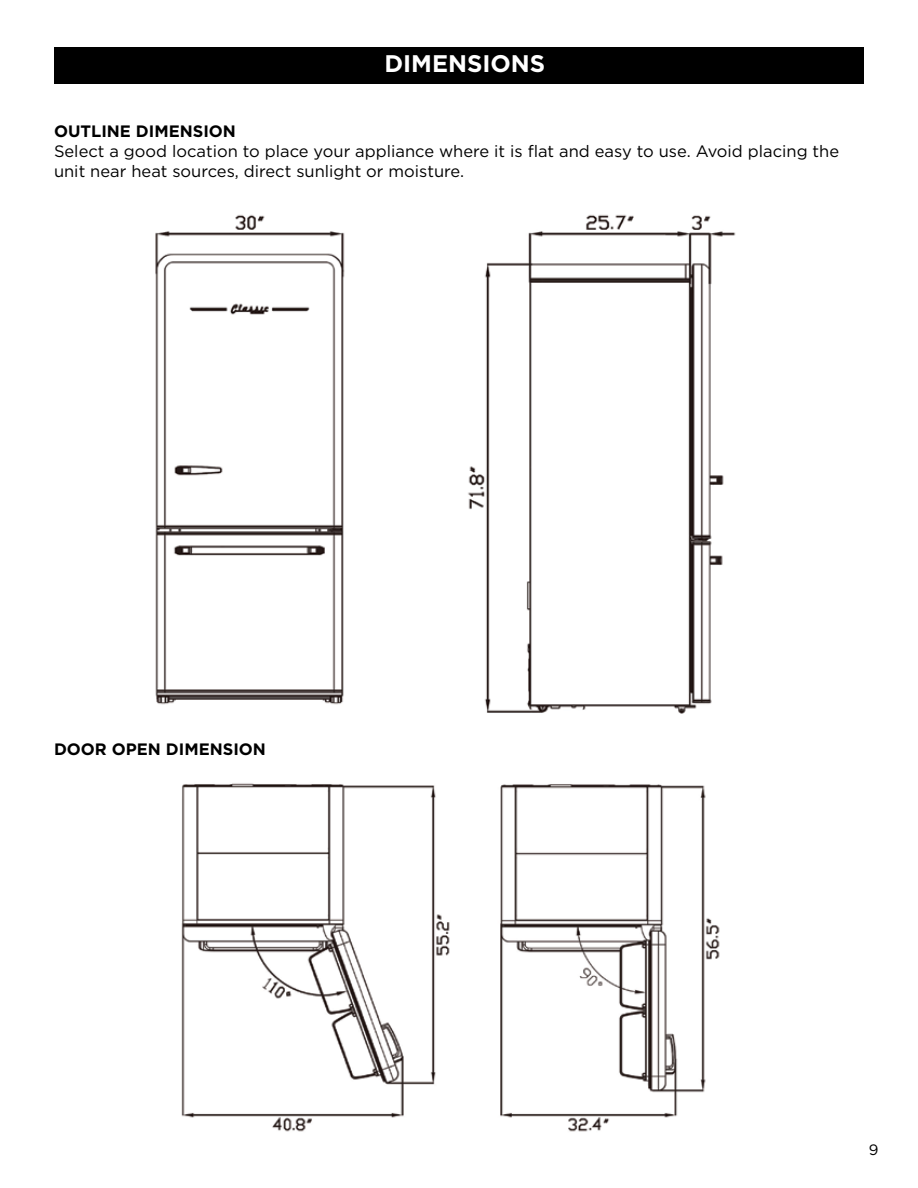
<style>
.page{position:relative;width:918px;height:1188px;background:#fff}
.page>*{position:absolute;margin:0;border:0;box-sizing:border-box;transform-origin:0 0}
.t1{font:700 24px "Gotham";color:#fff}
.t2{font:16.5px/19.8px "Gotham";color:#000}
.t3{font:700 16.5px "Gotham";color:#000}
.t4{font:15px "Gotham";color:#000}
</style>
<div class="page">
<div style="left:54px;top:48px;width:810px;height:36px;background:#000"></div>
<img style="left:155px;top:214px;width:581px;height:500px">
<img style="left:181px;top:783px;width:539px;height:349px">
<h1 class="t1" style="left:384px;top:47px;width:162px">DIMENSIONS</h1>
<p class="t3" style="left:54px;top:121px;width:184px">OUTLINE DIMENSION</p>
<p class="t2" style="left:54px;top:141px;width:787px">Select a good location to place your appliance where it is flat and easy to use. Avoid placing the unit near heat sources, direct sunlight or moisture.</p>
<p class="t3" style="left:54px;top:738px;width:213px">DOOR OPEN DIMENSION</p>
<p class="t4" style="left:869px;top:1140px;width:11px">9</p>
</div>
